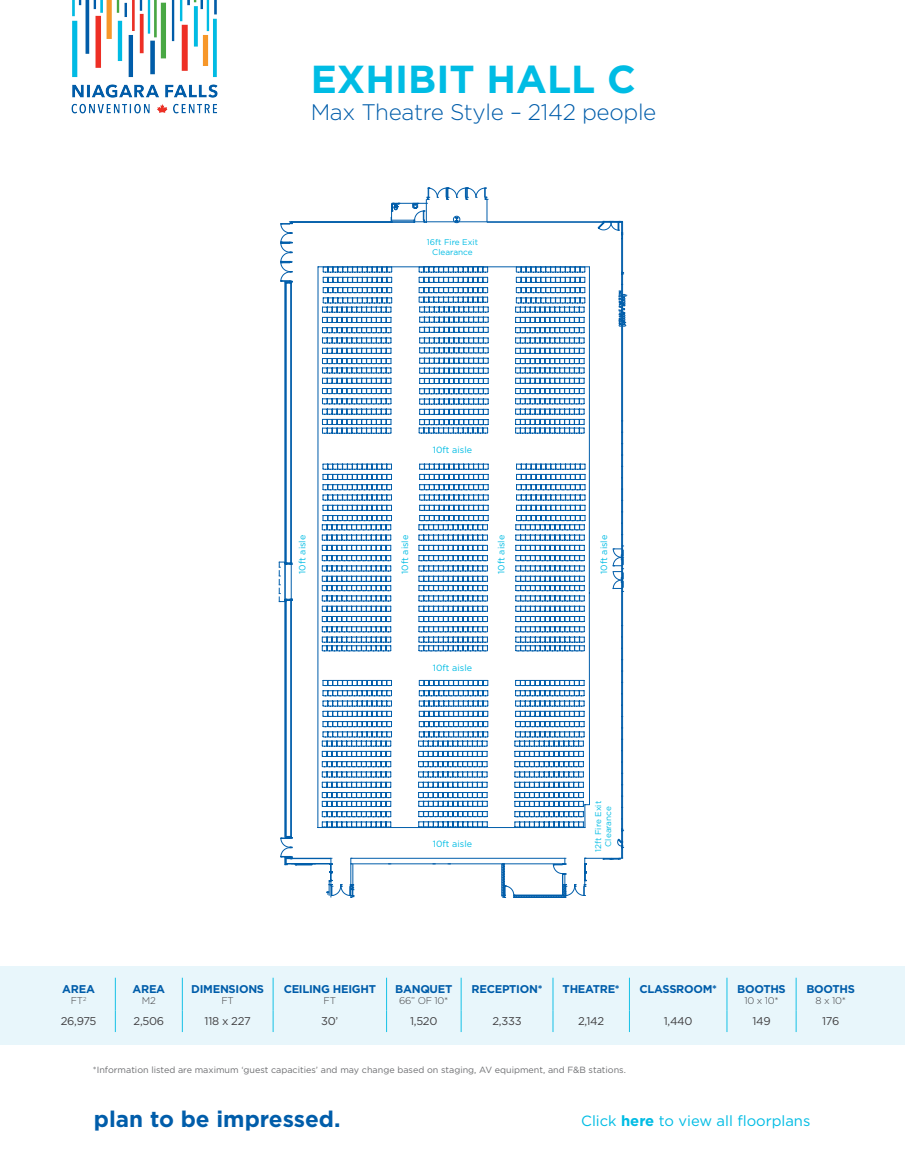
<style>
.page{position:relative;width:905px;height:1175px;background:#fff}
.page>*{position:absolute;margin:0;border:0;box-sizing:border-box;transform-origin:0 0}
.t1{font:700 39px "Gotham";color:#00bce4}
.t2{font:300 22.5px "Gotham";letter-spacing:-.015em;color:#005daa}
.t3{font:700 22.5px "Gotham";color:#005daa}
.t4{font:14.7px "Gotham";color:#00bce4}
.t5{font:700 11.25px "Gotham";letter-spacing:-.025em;color:#005daa}
.t6{font:11.25px "Gotham";letter-spacing:-.025em;color:#414042}
.t7{font:300 9.75px "Gotham";letter-spacing:-.025em;color:#414042}
.t8{font:9px "Gotham";color:#6d6e71}
.t9{font:9px "Gotham";color:#00bce4}
.t10{font:8.25px/9.9px "Gotham";color:#00bce4;text-align:center}
.s1{font-weight:700}
</style>
<div class="page">
<div style="left:0;top:966px;width:904px;height:78px;background:#e8f6fb"></div>
<hr style="left:115px;top:977px;width:1px;height:33px;background:#15c1e6">
<hr style="left:182px;top:977px;width:1px;height:33px;background:#15c1e6">
<hr style="left:273px;top:977px;width:1px;height:33px;background:#15c1e6">
<hr style="left:386px;top:977px;width:1px;height:33px;background:#15c1e6">
<hr style="left:461px;top:977px;width:1px;height:33px;background:#15c1e6">
<hr style="left:552px;top:977px;width:1px;height:33px;background:#15c1e6">
<hr style="left:629px;top:977px;width:1px;height:33px;background:#15c1e6">
<hr style="left:726px;top:977px;width:1px;height:33px;background:#15c1e6">
<hr style="left:795px;top:977px;width:1px;height:33px;background:#15c1e6">
<svg style="left:115px;top:1010px;width:1px;height:22px"></svg>
<svg style="left:182px;top:1010px;width:1px;height:22px"></svg>
<svg style="left:273px;top:1010px;width:1px;height:22px"></svg>
<svg style="left:386px;top:1010px;width:1px;height:22px"></svg>
<svg style="left:461px;top:1010px;width:1px;height:22px"></svg>
<svg style="left:552px;top:1010px;width:1px;height:22px"></svg>
<svg style="left:629px;top:1010px;width:1px;height:22px"></svg>
<svg style="left:726px;top:1010px;width:1px;height:22px"></svg>
<svg style="left:795px;top:1010px;width:1px;height:22px"></svg>
<hr style="left:291px;top:600px;width:1px;height:238px;background:#005daa">
<hr style="left:290px;top:600px;width:1px;height:238px;background:#005daa">
<hr style="left:285px;top:600px;width:1px;height:236px;background:#005daa">
<hr style="left:286px;top:600px;width:1px;height:236px;background:#005daa">
<hr style="left:284px;top:600px;width:1px;height:237px;background:#005daa">
<hr style="left:291px;top:858px;width:40px;height:1px;background:#005daa">
<hr style="left:286px;top:863px;width:45px;height:1px;background:#005daa">
<svg style="left:284px;top:217px;width:107px;height:345px"></svg>
<svg style="left:279px;top:562px;width:9px;height:40px"></svg>
<svg style="left:280px;top:222px;width:8px;height:62px"></svg>
<svg style="left:280px;top:836px;width:35px;height:29px"></svg>
<svg style="left:391px;top:188px;width:97px;height:33px"></svg>
<hr style="left:622px;top:238px;width:1px;height:34px;background:#005daa">
<svg style="left:622px;top:221px;width:1px;height:17px"></svg>
<svg style="left:321px;top:266px;width:305px;height:632px"></svg>
<svg style="left:288px;top:221px;width:334px;height:596px"></svg>
<img style="left:71px;top:0;width:147px;height:114px">
<h1 class="t1" style="left:311px;top:53px;width:326px">EXHIBIT HALL C</h1>
<h2 class="t2" style="left:311px;top:98px;width:347px">Max Theatre Style – 2142 people</h2>
<p class="t10" style="left:427px;top:237px;width:52px">16ft Fire Exit<br>Clearance</p>
<p class="t9" style="left:433px;top:444px;width:41px">10ft aisle</p>
<p class="t9" style="left:296px;top:574px;width:41px;rotate:-90deg">10ft aisle</p>
<p class="t9" style="left:399px;top:574px;width:41px;rotate:-90deg">10ft aisle</p>
<p class="t9" style="left:495px;top:574px;width:41px;rotate:-90deg">10ft aisle</p>
<p class="t9" style="left:598px;top:574px;width:41px;rotate:-90deg">10ft aisle</p>
<p class="t9" style="left:433px;top:662px;width:41px">10ft aisle</p>
<p class="t9" style="left:433px;top:837px;width:41px">10ft aisle</p>
<p class="t10" style="left:593px;top:851px;width:52px;rotate:-90deg">12ft Fire Exit<br>Clearance</p>
<p class="t5" style="left:62px;top:981px;width:34px">AREA</p>
<p class="t7" style="left:71px;top:994px;width:17px">FT<sup>2</sup></p>
<p class="t5" style="left:132px;top:981px;width:34px">AREA</p>
<p class="t7" style="left:142px;top:994px;width:15px">M2</p>
<p class="t5" style="left:191px;top:981px;width:74px">DIMENSIONS</p>
<p class="t7" style="left:221px;top:994px;width:14px">FT</p>
<p class="t5" style="left:284px;top:981px;width:94px">CEILING HEIGHT</p>
<p class="t7" style="left:323px;top:994px;width:14px">FT</p>
<p class="t5" style="left:395px;top:981px;width:59px">BANQUET</p>
<p class="t7" style="left:399px;top:994px;width:51px">66” OF 10*</p>
<p class="t5" style="left:471px;top:981px;width:72px">RECEPTION*</p>
<p class="t5" style="left:562px;top:981px;width:59px">THEATRE*</p>
<p class="t5" style="left:639px;top:981px;width:79px">CLASSROOM*</p>
<p class="t5" style="left:737px;top:981px;width:50px">BOOTHS</p>
<p class="t7" style="left:744px;top:994px;width:36px">10 x 10*</p>
<p class="t5" style="left:806px;top:981px;width:50px">BOOTHS</p>
<p class="t7" style="left:815px;top:994px;width:32px">8 x 10*</p>
<p class="t6" style="left:61px;top:1014px;width:37px">26,975</p>
<p class="t6" style="left:133px;top:1014px;width:32px">2,506</p>
<p class="t6" style="left:205px;top:1014px;width:48px">118 x 227</p>
<p class="t6" style="left:321px;top:1014px;width:19px">30’</p>
<p class="t6" style="left:410px;top:1014px;width:29px">1,520</p>
<p class="t6" style="left:492px;top:1014px;width:31px">2,333</p>
<p class="t6" style="left:578px;top:1014px;width:28px">2,142</p>
<p class="t6" style="left:663px;top:1014px;width:30px">1,440</p>
<p class="t6" style="left:752px;top:1014px;width:20px">149</p>
<p class="t6" style="left:822px;top:1014px;width:19px">176</p>
<p class="t8" style="left:93px;top:1063px;width:534px">*Information listed are maximum ‘guest capacities’ and may change based on staging, AV equipment, and F&amp;B stations.</p>
<h2 class="t3" style="left:94px;top:1103px;width:248px">plan to be impressed.</h2>
<h3 class="t4" style="left:581px;top:1111px;width:231px">Click <span class="s1">here</span> to view all floorplans</h3>
</div>
